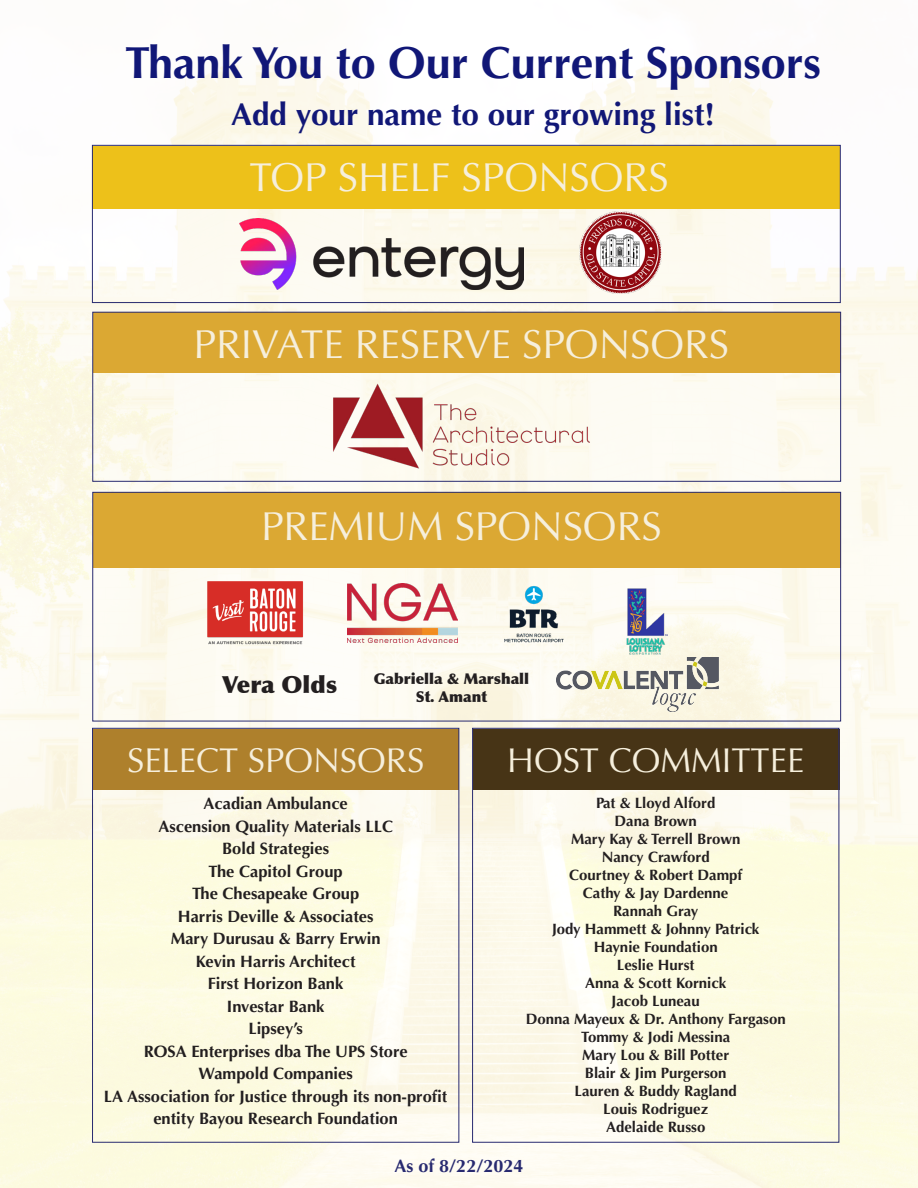
<style>
.page{position:relative;width:918px;height:1188px;background:#fff}
.page>*{position:absolute;margin:0;border:0;box-sizing:border-box;transform-origin:0 0}
.t1{font:700 45px "Optima";color:#111777}
.t2{font:40.5px "Optima";color:#f6efdc}
.t3{font:34.5px "Optima";color:#f6efdc}
.t4{font:700 31.5px "Optima";color:#111777}
.t5{font:900 23.7px "Optima";color:#231f20}
.t6{font:700 18px "Optima";color:#282a70}
.t7{font:700 16.5px/22.5px "Optima";color:#231f20;text-align:center}
.t8{font:700 15px "Optima";color:#231f20}
.t9{font:900 15px "Optima";color:#231f20}
</style>
<div class="page">
<img style="left:0;top:56px;width:918px;height:1132px">
<img style="left:330px;top:380px;width:263px;height:92px">
<div style="left:93px;top:146px;width:747px;height:62px;background:#edc11a"></div>
<div style="left:93px;top:493px;width:747px;height:75px;background:#dba833"></div>
<div style="left:93px;top:312px;width:747px;height:61px;background:#dba833"></div>
<div style="left:92px;top:729px;width:367px;height:60px;background:#ae802c"></div>
<div style="left:473px;top:729px;width:367px;height:60px;background:#473416"></div>
<img style="left:240px;top:219px;width:283px;height:70px">
<div style="left:92px;top:145px;width:749px;height:158px;border:1px solid #282a70"></div>
<div style="left:92px;top:492px;width:749px;height:229px;border:1px solid #282a70"></div>
<div style="left:92px;top:312px;width:749px;height:170px;border:1px solid #282a70"></div>
<div style="left:92px;top:728px;width:367px;height:415px;border:1px solid #282a70"></div>
<div style="left:472px;top:728px;width:367px;height:415px;border:1px solid #282a70"></div>
<img style="left:579px;top:212px;width:83px;height:82px">
<img style="left:199px;top:574px;width:113px;height:78px">
<img style="left:612px;top:588px;width:66px;height:67px">
<img style="left:491px;top:575px;width:86px;height:77px">
<img style="left:557px;top:657px;width:162px;height:55px">
<img style="left:348px;top:583px;width:110px;height:59px">
<p class="t1" style="left:125px;top:36px;width:697px">Thank You to Our Current Sponsors</p>
<p class="t4" style="left:231px;top:96px;width:485px">Add your name to our growing list!</p>
<p class="t2" style="left:249px;top:154px;width:421px">TOP SHELF SPONSORS</p>
<p class="t2" style="left:194px;top:321px;width:537px">PRIVATE RESERVE SPONSORS</p>
<p class="t2" style="left:261px;top:503px;width:402px">PREMIUM SPONSORS</p>
<p class="t5" style="left:222px;top:670px;width:117px">Vera Olds</p>
<p class="t9" style="left:374px;top:669px;width:157px">Gabriella &amp; Marshall</p>
<p class="t9" style="left:416px;top:687px;width:73px">St. Amant</p>
<p class="t3" style="left:127px;top:741px;width:299px">SELECT SPONSORS</p>
<p class="t3" style="left:507px;top:741px;width:299px">HOST COMMITTEE</p>
<p class="t7" style="left:204px;top:793px;width:146px">Acadian Ambulance</p>
<p class="t7" style="left:158px;top:815px;width:236px">Ascension Quality Materials LLC</p>
<p class="t7" style="left:222px;top:838px;width:109px">Bold Strategies</p>
<p class="t7" style="left:209px;top:860px;width:136px">The Capitol Group</p>
<p class="t7" style="left:192px;top:883px;width:169px">The Chesapeake Group</p>
<p class="t7" style="left:178px;top:905px;width:197px">Harris Deville &amp; Associates</p>
<p class="t7" style="left:171px;top:928px;width:211px">Mary Durusau &amp; Barry Erwin</p>
<p class="t7" style="left:196px;top:950px;width:161px">Kevin Harris Architect</p>
<p class="t7" style="left:208px;top:973px;width:137px">First Horizon Bank</p>
<p class="t7" style="left:227px;top:995px;width:99px">Investar Bank</p>
<p class="t7" style="left:248px;top:1018px;width:56px">Lipsey’s</p>
<p class="t7" style="left:144px;top:1040px;width:265px">ROSA Enterprises dba The UPS Store</p>
<p class="t7" style="left:199px;top:1063px;width:156px">Wampold Companies</p>
<p class="t7" style="left:104px;top:1085px;width:345px">LA Association for Justice through its non-profit entity Bayou Research Foundation</p>
<p class="t8" style="left:596px;top:794px;width:121px">Pat &amp; Lloyd Alford</p>
<p class="t8" style="left:615px;top:812px;width:84px">Dana Brown</p>
<p class="t8" style="left:571px;top:830px;width:171px">Mary Kay &amp; Terrell Brown</p>
<p class="t8" style="left:602px;top:848px;width:110px">Nancy Crawford</p>
<p class="t8" style="left:569px;top:866px;width:175px">Courtney &amp; Robert Dampf</p>
<p class="t8" style="left:583px;top:884px;width:147px">Cathy &amp; Jay Dardenne</p>
<p class="t8" style="left:613px;top:902px;width:87px">Rannah Gray</p>
<p class="t8" style="left:552px;top:920px;width:209px">Jody Hammett &amp; Johnny Patrick</p>
<p class="t8" style="left:594px;top:938px;width:125px">Haynie Foundation</p>
<p class="t8" style="left:617px;top:956px;width:79px">Leslie Hurst</p>
<p class="t8" style="left:585px;top:974px;width:142px">Anna &amp; Scott Kornick</p>
<p class="t8" style="left:612px;top:992px;width:90px">Jacob Luneau</p>
<p class="t8" style="left:526px;top:1010px;width:261px">Donna Mayeux &amp; Dr. Anthony Fargason</p>
<p class="t8" style="left:581px;top:1028px;width:151px">Tommy &amp; Jodi Messina</p>
<p class="t8" style="left:582px;top:1046px;width:148px">Mary Lou &amp; Bill Potter</p>
<p class="t8" style="left:585px;top:1064px;width:143px">Blair &amp; Jim Purgerson</p>
<p class="t8" style="left:575px;top:1082px;width:164px">Lauren &amp; Buddy Ragland</p>
<p class="t8" style="left:603px;top:1100px;width:107px">Louis Rodriguez</p>
<p class="t8" style="left:606px;top:1118px;width:101px">Adelaide Russo</p>
<p class="t6" style="left:395px;top:1155px;width:130px">As of 8/22/2024</p>
</div>
